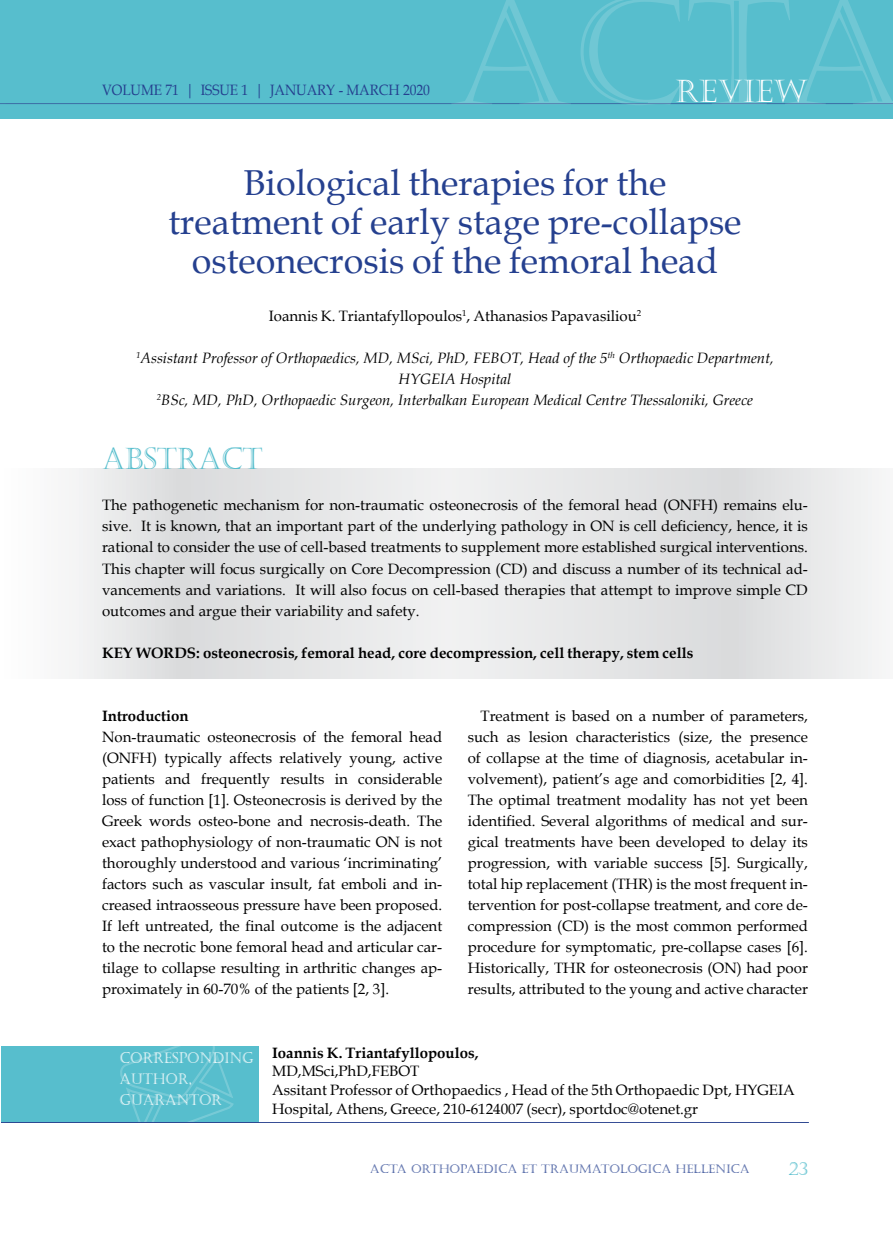
<style>
.page{position:relative;width:893px;height:1234px;background:#fff}
.page>*{position:absolute;margin:0;border:0;box-sizing:border-box;transform-origin:0 0}
.t1{font:148.5px "Castellar";color:#fff}
.t2{font:36px/39px "Book Antiqua";color:#25408f;text-align:center}
.t3{font:31.5px "Castellar";color:#fff}
.t4{font:30px "Castellar";color:#57becd;scale:.93 1}
.t5{font:18px "Castellar";color:#57becd}
.t6{font:15px/21px "Book Antiqua";color:#000;text-align:justify}
.t7{font:italic 15px/21px "Book Antiqua";color:#000;text-align:center}
.t8{font:700 15px "Book Antiqua";color:#000}
.t9{font:15px "Book Antiqua";color:#25408f;scale:.9 1}
.t10{font:15px/21px "Castellar";color:#fff;scale:.93 1}
.t11{font:12px "Castellar";color:#25408f}
</style>
<div class="page">
<div style="left:0;top:0;width:893px;height:118px;background:#57becd"></div>
<hr style="left:0;top:103px;width:893px;height:3px;background:#000;opacity:.75">
<svg style="left:451px;top:103px;width:121px;height:2px"></svg>
<svg style="left:580px;top:103px;width:313px;height:3px"></svg>
<svg style="left:72px;top:468px;width:807px;height:210px"></svg>
<div style="left:1px;top:1045px;width:257px;height:77px;background:#57becd"></div>
<svg style="left:118px;top:1045px;width:117px;height:75px"></svg>
<hr style="left:0;top:1120px;width:811px;height:3px;background:#000;opacity:.75">
<p class="t9" style="left:102px;top:80px;width:366px">VOLUME 71 | ISSUE 1 | JANUARY - MARCH 2020</p>
<h1 class="t1" style="left:450px;top:-32px;width:454px">ACTA</h1>
<h3 class="t3" style="left:675px;top:73px;width:134px">REVIEW</h3>
<h2 class="t2" style="left:168px;top:163px;width:574px">Biological therapies for the treatment of early stage pre-collapse osteonecrosis of the femoral head</h2>
<p class="t6" style="left:269px;top:305px;width:374px">Ioannis K. Triantafyllopoulos<sup>1</sup>, Athanasios Papavasiliou<sup>2</sup></p>
<p class="t7" style="left:136px;top:347px;width:639px"><sup>1</sup>Assistant Professor of Orthopaedics, MD, MSci, PhD, FEBOT, Head of the 5<sup>th</sup> Orthopaedic Department,<br>HYGEIA Hospital<br><sup>2</sup>BSc, MD, PhD, Orthopaedic Surgeon, Interbalkan European Medical Centre Thessaloniki, Greece</p>
<h3 class="t4" style="left:102px;top:441px;width:174px">ABSTRACT</h3>
<p class="t6" style="left:102px;top:494px;width:707px">The pathogenetic mechanism for non-traumatic osteonecrosis of the femoral head (ONFH) remains elu&shy;sive. It is known, that an important part of the underlying pathology in ON is cell deficiency, hence, it is rational to consider the use of cell-based treatments to supplement more established surgical interventions.<br>This chapter will focus surgically on Core Decompression (CD) and discuss a number of its technical ad&shy;vancements and variations. It will also focus on cell-based therapies that attempt to improve simple CD outcomes and argue their variability and safety.</p>
<p class="t8" style="left:102px;top:642px;width:593px">KEY WORDS: osteonecrosis, femoral head, core decompression, cell therapy, stem cells</p>
<p class="t8" style="left:102px;top:705px;width:88px">Introduction</p>
<p class="t6" style="left:102px;top:725px;width:342px">Non-traumatic osteonecrosis of the femoral head (ONFH) typically affects relatively young, active patients and frequently results in considerable loss of function [1]. Osteonecrosis is derived by the Greek words osteo-bone and necrosis-death. The exact pathophysiology of non-traumatic ON is not thoroughly understood and various ‘incriminating’ factors such as vascular insult, fat emboli and in&shy;creased intraosseous pressure have been proposed.<br>If left untreated, the final outcome is the adjacent to the necrotic bone femoral head and articular car&shy;tilage to collapse resulting in arthritic changes ap&shy;proximately in 60-70% of the patients [2, 3].</p>
<p class="t6" style="left:468px;top:704px;width:342px;text-indent:13px">Treatment is based on a number of parameters, such as lesion characteristics (size, the presence of collapse at the time of diagnosis, acetabular in&shy;volvement), patient’s age and comorbidities [2, 4].<br>The optimal treatment modality has not yet been identified. Several algorithms of medical and sur&shy;gical treatments have been developed to delay its progression, with variable success [5]. Surgically, total hip replacement (THR) is the most frequent in&shy;tervention for post-collapse treatment, and core de&shy;compression (CD) is the most common performed procedure for symptomatic, pre-collapse cases [6].<br>Historically, THR for osteonecrosis (ON) had poor results, attributed to the young and active character</p>
<p class="t10" style="left:120px;top:1047px;width:145px">CORRESPONDING<br>AUTHOR,<br>GUARANTOR</p>
<p class="t8" style="left:272px;top:1042px;width:208px">Ioannis K. Triantafyllopoulos,</p>
<p class="t6" style="left:272px;top:1061px;width:524px;line-height:18.8px;text-align:left">MD,MSci,PhD,FEBOT<br>Assitant Professor of Orthopaedics , Head of the 5th Orthopaedic Dpt, HYGEIA<br>Hospital, Athens, Greece, 210-6124007 (secr), sportdoc@otenet.gr</p>
<p class="t11" style="left:370px;top:1161px;width:381px">ACTA ORTHOPAEDICA ET TRAUMATOLOGICA HELLENICA</p>
<p class="t5" style="left:789px;top:1157px;width:21px">23</p>
</div>
